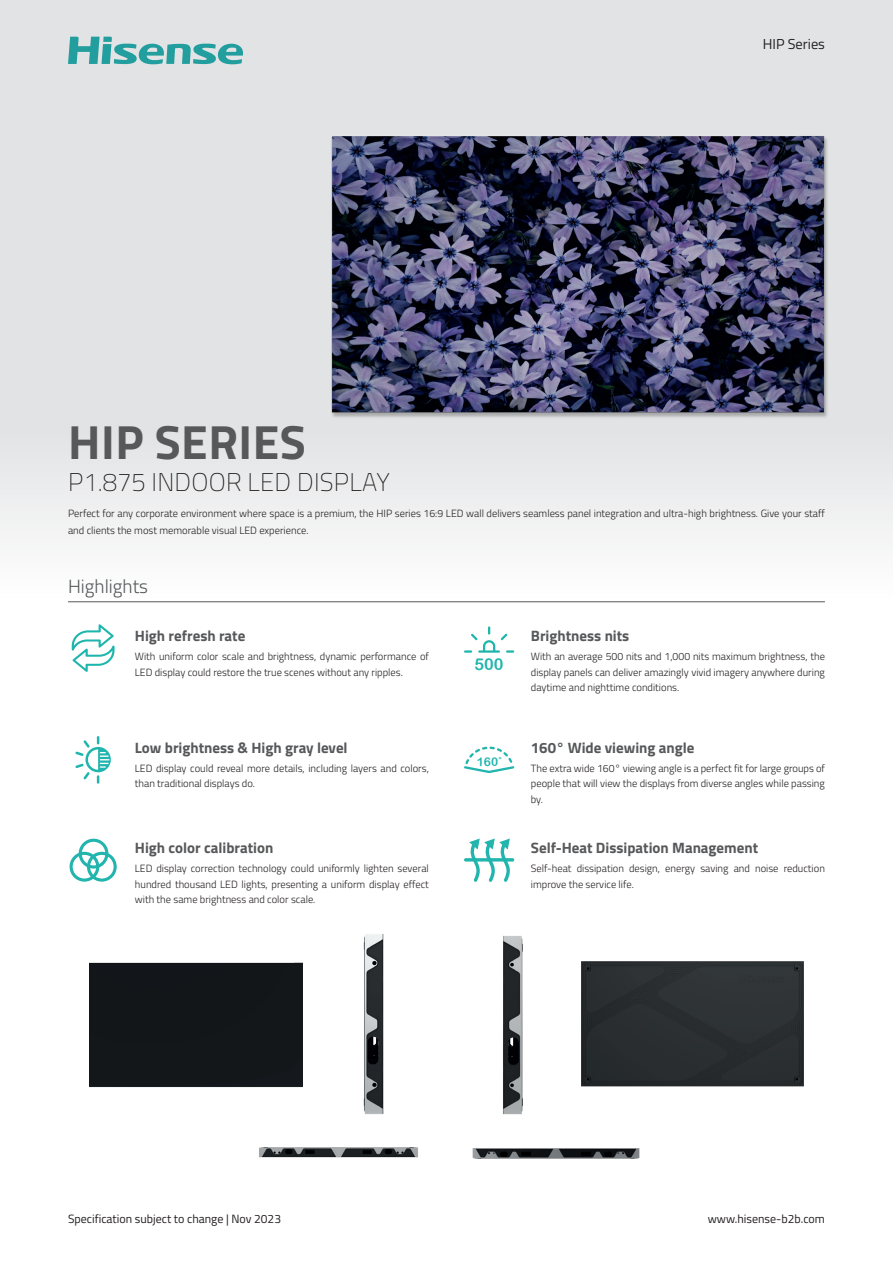
<style>
.page{position:relative;width:893px;height:1263px;background:#fff}
.page>*{position:absolute;margin:0;border:0;box-sizing:border-box;transform-origin:0 0}
.t1{font:700 48px "Titillium Web";letter-spacing:.01em;color:#57585a}
.t2{font:200 25.65px "Titillium Web";letter-spacing:.01em;color:#231f20}
.t3{font:300 19.05px "Titillium Web";color:#57585a}
.t4{font:16.35px "Arial Rounded MT Bold";color:#21b5ad}
.t5{font:700 15px "Titillium Web";color:#57585a}
.t6{font:14.4px "Titillium Web";color:#231f20}
.t7{font:12px "Titillium Web";color:#231f20}
.t8{font:12px "Arial Rounded MT Bold";color:#21b5ad}
.t9{font:300 10.5px/15.3px "Titillium Web";color:#231f20}
</style>
<div class="page">
<div style="left:0;top:0;width:892px;height:703px;background:linear-gradient(to bottom,#d9dbdc,#fafafa)"></div>
<svg style="left:68px;top:37px;width:177px;height:27px"></svg>
<svg style="left:72px;top:624px;width:43px;height:48px"></svg>
<svg style="left:464px;top:626px;width:50px;height:27px"></svg>
<svg style="left:75px;top:736px;width:36px;height:48px"></svg>
<svg style="left:464px;top:747px;width:50px;height:26px"></svg>
<div style="left:79px;top:839px;width:29px;height:29px;border:3px solid #21b5ad;border-radius:50%"></div>
<div style="left:70px;top:852px;width:29px;height:30px;border:3px solid #21b5ad;border-radius:50%"></div>
<div style="left:87px;top:852px;width:30px;height:30px;border:3px solid #21b5ad;border-radius:50%"></div>
<svg style="left:469px;top:838px;width:43px;height:44px"></svg>
<hr style="left:464px;top:858px;width:50px;height:3px;background:#21b5ad;border-radius:2px">
<hr style="left:68px;top:601px;width:757px;height:1px;background:#57585a">
<img style="left:296px;top:114px;width:564px;height:324px">
<div style="left:90px;top:962px;width:212px;height:126px;background:#13171a"></div>
<img style="left:259px;top:1147px;width:381px;height:12px">
<img style="left:503px;top:935px;width:20px;height:180px">
<img style="left:363px;top:934px;width:21px;height:181px">
<div style="left:581px;top:961px;width:222px;height:126px;background:#2a2e31"></div>
<h1 class="t1" style="left:68px;top:405px;width:239px">HIP SERIES</h1>
<h2 class="t2" style="left:68px;top:464px;width:323px">P1.875 INDOOR LED DISPLAY</h2>
<h3 class="t6" style="left:763px;top:34px;width:64px">HIP Series</h3>
<p class="t9" style="left:68px;top:505px;width:758px;line-height:16.5px">Perfect for any corporate environment where space is a premium, the HIP series 16:9 LED wall delivers seamless panel integration and ultra-high brightness. Give your staff and clients the most memorable visual LED experience.</p>
<h3 class="t3" style="left:68px;top:572px;width:82px">Highlights</h3>
<h3 class="t5" style="left:135px;top:625px;width:112px">High refresh rate</h3>
<p class="t9" style="left:135px;top:648px;width:296px">With uniform color scale and brightness, dynamic performance of<br>LED display could restore the true scenes without any ripples.</p>
<h3 class="t5" style="left:135px;top:736px;width:214px">Low brightness &amp; High gray level</h3>
<p class="t9" style="left:135px;top:760px;width:296px">LED display could reveal more details, including layers and colors, than traditional displays do.</p>
<h3 class="t5" style="left:135px;top:837px;width:140px">High color calibration</h3>
<p class="t9" style="left:135px;top:860px;width:296px;text-align:justify">LED display correction technology could uniformly lighten several hundred thousand LED lights, presenting a uniform display effect with the same brightness and color scale.</p>
<h3 class="t4" style="left:475px;top:654px;width:31px">500</h3>
<p class="t8" style="left:477px;top:754px;width:27px">160˚</p>
<h3 class="t5" style="left:531px;top:625px;width:100px">Brightness nits</h3>
<p class="t9" style="left:531px;top:648px;width:296px;text-align:justify">With an average 500 nits and 1,000 nits maximum brightness, the display panels can deliver amazingly vivid imagery anywhere during daytime and nighttime conditions.</p>
<h3 class="t5" style="left:531px;top:736px;width:165px">160° Wide viewing angle</h3>
<p class="t9" style="left:531px;top:760px;width:296px;text-align:justify">The extra wide 160° viewing angle is a perfect fit for large groups of people that will view the displays from diverse angles while passing by.</p>
<h3 class="t5" style="left:531px;top:837px;width:229px">Self-Heat Dissipation Management</h3>
<p class="t9" style="left:531px;top:860px;width:296px">Self-heat dissipation design, energy saving and noise reduction improve the service life.</p>
<p class="t7" style="left:68px;top:1209px;width:215px">Specification subject to change | Nov 2023</p>
<p class="t7" style="left:708px;top:1209px;width:119px">www.hisense-b2b.com</p>
</div>
